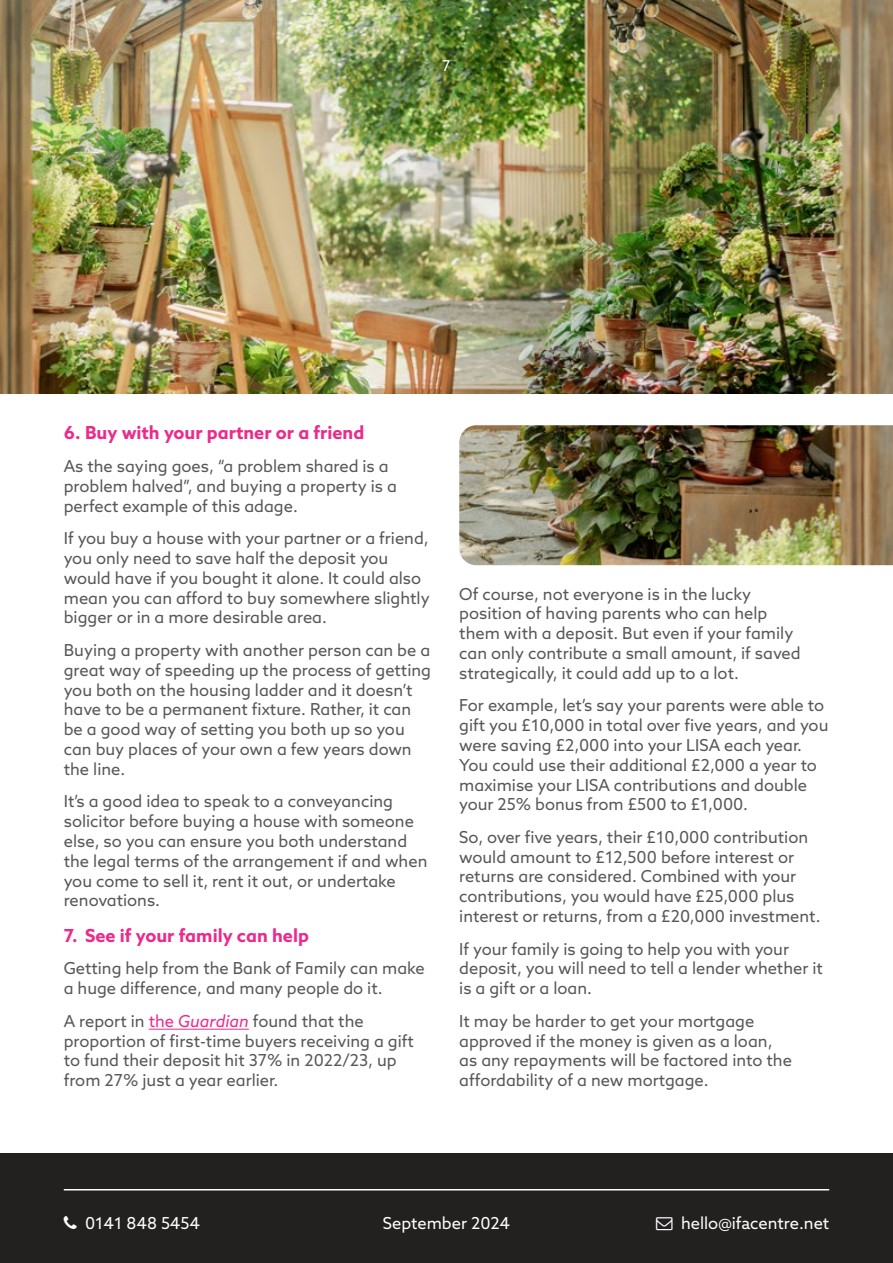
<style>
.page{position:relative;width:893px;height:1263px;background:#fff}
.page>*{position:absolute;margin:0;border:0;box-sizing:border-box;transform-origin:0 0}
.t1{font:700 18px "Azo Sans";color:#eb2b8b}
.t2{font:16.5px/19.8px "Azo Sans";color:#575756}
.t3{font:16.5px "Azo Sans";color:#fff}
.t4{font:15px "Azo Sans";color:#fff}
.s1{color:#eb2b8b}
.s2{font-style:italic;color:#eb2b8b}
</style>
<div class="page">
<img style="left:0;top:0;width:893px;height:393px">
<div style="left:0;top:1153px;width:893px;height:110px;background:#232020"></div>
<hr style="left:64px;top:1189px;width:765px;height:1px;background:#fff">
<hr style="left:149px;top:1029px;width:100px;height:1px;background:#eb2b8b">
<img style="left:459px;top:425px;width:434px;height:140px">
<p class="t4" style="left:442px;top:56px;width:10px">7</p>
<p class="t1" style="left:64px;top:421px;width:302px">6. Buy with your partner or a friend</p>
<p class="t2" style="left:64px;top:456px;width:335px">As the saying goes, “a problem shared is a problem halved”, and buying a property is a perfect example of this adage.</p>
<p class="t2" style="left:64px;top:528px;width:367px">If you buy a house with your partner or a friend, you only need to save half the deposit you would have if you bought it alone. It could also mean you can afford to buy somewhere slightly bigger or in a more desirable area.</p>
<p class="t2" style="left:64px;top:640px;width:369px">Buying a property with another person can be a great way of speeding up the process of getting you both on the housing ladder and it doesn’t have to be a permanent fixture. Rather, it can be a good way of setting you both up so you can buy places of your own a few years down the line.</p>
<p class="t2" style="left:64px;top:791px;width:365px">It’s a good idea to speak to a conveyancing solicitor before buying a house with someone else, so you can ensure you both understand the legal terms of the arrangement if and when you come to sell it, rent it out, or undertake renovations.</p>
<p class="t1" style="left:64px;top:924px;width:247px">7. See if your family can help</p>
<p class="t2" style="left:64px;top:958px;width:363px">Getting help from the Bank of Family can make a huge difference, and many people do it.</p>
<p class="t2" style="left:64px;top:1011px;width:352px">A report in <span class="s1">the</span> <span class="s2">Guardian</span> found that the proportion of first-time buyers receiving a gift to fund their deposit hit 37% in 2022/23, up from 27% just a year earlier.</p>
<p class="t2" style="left:459px;top:583px;width:343px">Of course, not everyone is in the lucky position of having parents who can help them with a deposit. But even if your family can only contribute a small amount, if saved strategically, it could add up to a lot.</p>
<p class="t2" style="left:459px;top:695px;width:371px">For example, let’s say your parents were able to gift you £10,000 in total over five years, and you were saving £2,000 into your LISA each year.<br>You could use their additional £2,000 a year to maximise your LISA contributions and double your 25% bonus from £500 to £1,000.</p>
<p class="t2" style="left:459px;top:827px;width:363px">So, over five years, their £10,000 contribution would amount to £12,500 before interest or returns are considered. Combined with your contributions, you would have £25,000 plus interest or returns, from a £20,000 investment.</p>
<p class="t2" style="left:459px;top:939px;width:365px">If your family is going to help you with your deposit, you will need to tell a lender whether it is a gift or a loan.</p>
<p class="t2" style="left:459px;top:1011px;width:334px">It may be harder to get your mortgage approved if the money is given as a loan, as any repayments will be factored into the affordability of a new mortgage.</p>
<p class="t3" style="left:85px;top:1212px;width:117px">0141 848 5454</p>
<p class="t3" style="left:681px;top:1212px;width:150px">hello@ifacentre.net</p>
<p class="t3" style="left:383px;top:1213px;width:129px">September 2024</p>
</div>
